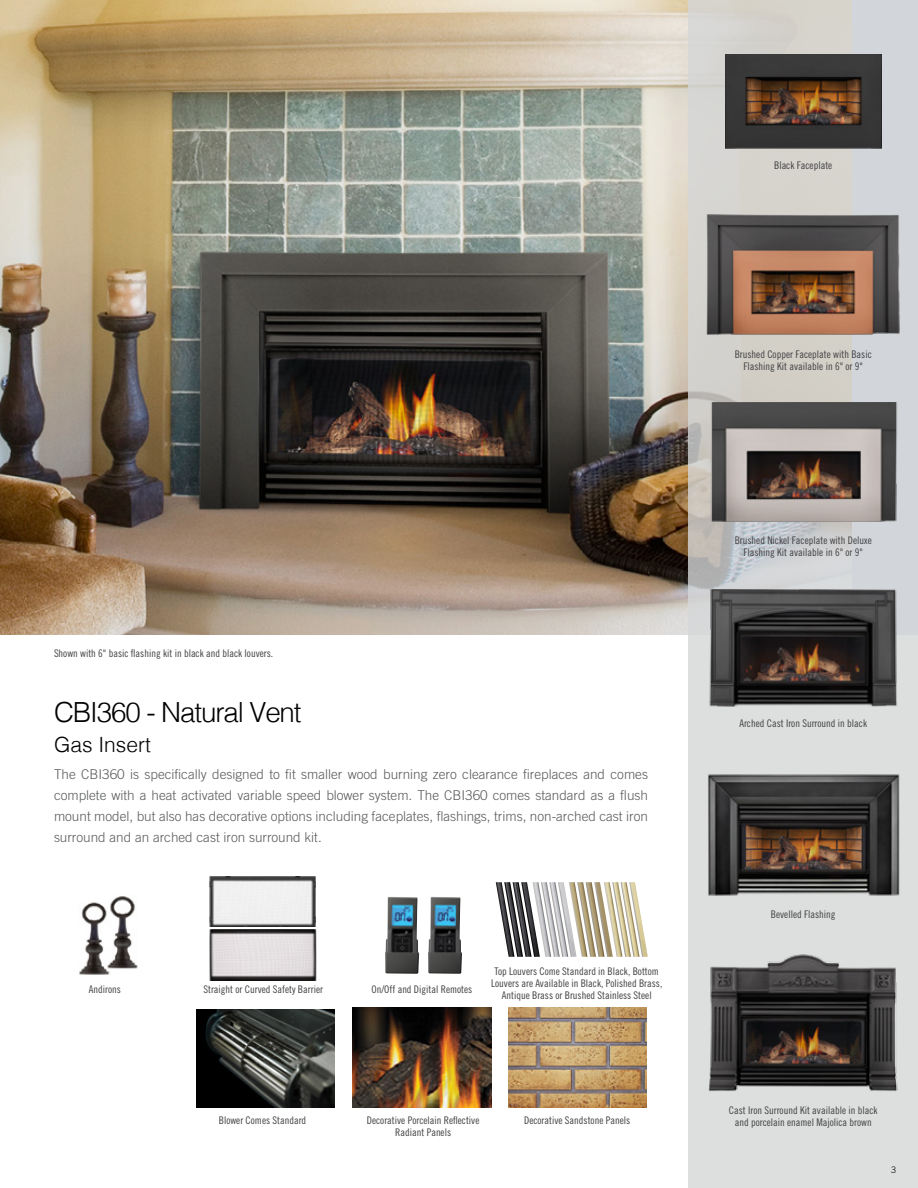
<style>
.page{position:relative;width:918px;height:1188px;background:#fff}
.page>*{position:absolute;margin:0;border:0;box-sizing:border-box;transform-origin:0 0}
.t1{font:300 27.75px "Helvetica";letter-spacing:-.04em;color:#000}
.t2{font:300 21px "Helvetica";color:#000}
.t3{font:300 13.5px/21px "Trade Gothic LT Std";color:#58595b;text-align:justify}
.t4{font:10.5px/12px "Trade Gothic LT Std Cn 18";color:#414042;text-align:center}
.t5{font:300 9px "Trade Gothic LT Std";color:#000}
</style>
<div class="page">
<img style="left:209px;top:876px;width:107px;height:51px">
<img style="left:210px;top:929px;width:106px;height:52px">
<img style="left:79px;top:896px;width:59px;height:79px">
<img style="left:613px;top:882px;width:35px;height:75px">
<img style="left:577px;top:882px;width:36px;height:75px">
<img style="left:540px;top:882px;width:37px;height:75px">
<img style="left:496px;top:882px;width:44px;height:75px">
<img style="left:0;top:0;width:688px;height:634px">
<img style="left:385px;top:897px;width:34px;height:77px">
<img style="left:428px;top:897px;width:34px;height:77px">
<img style="left:353px;top:1007px;width:138px;height:101px">
<img style="left:508px;top:1007px;width:138px;height:101px">
<img style="left:196px;top:1009px;width:138px;height:99px">
<svg style="left:688px;top:0;width:230px;height:1188px;background:#d5d6d5"></svg>
<img style="left:707px;top:590px;width:193px;height:118px">
<img style="left:707px;top:773px;width:193px;height:126px">
<img style="left:688px;top:926px;width:230px;height:195px">
<img style="left:725px;top:54px;width:156px;height:95px">
<img style="left:707px;top:215px;width:193px;height:120px">
<img style="left:707px;top:402px;width:193px;height:120px">
<p class="t4" style="left:774px;top:160px;width:60px">Black Faceplate</p>
<p class="t4" style="left:54px;top:647px;width:221px">Shown with 6" basic flashing kit in black and black louvers.</p>
<h1 class="t1" style="left:54px;top:689px;width:249px">CBI360 - Natural Vent</h1>
<h2 class="t2" style="left:54px;top:727px;width:98px">Gas Insert</h2>
<p class="t3" style="left:54px;top:764px;width:596px">The CBI360 is specifically designed to fit smaller wood burning zero clearance fireplaces and comes complete with a heat activated variable speed blower system. The CBI360 comes standard as a flush mount model, but also has decorative options including faceplates, flashings, trims, non-arched cast iron surround and an arched cast iron surround kit.</p>
<p class="t4" style="left:89px;top:983px;width:34px">Andirons</p>
<p class="t4" style="left:371px;top:983px;width:102px">On/Off and Digital Remotes</p>
<p class="t4" style="left:203px;top:983px;width:121px">Straight or Curved Safety Barrier</p>
<p class="t4" style="left:491px;top:965px;width:173px">Top Louvers Come Standard in Black, Bottom<br>Louvers are Available in Black, Polished Brass,<br>Antique Brass or Brushed Stainless Steel</p>
<p class="t4" style="left:219px;top:1114px;width:89px">Blower Comes Standard</p>
<p class="t4" style="left:367px;top:1114px;width:114px">Decorative Porcelain Reflective<br>Radiant Panels</p>
<p class="t4" style="left:524px;top:1114px;width:108px">Decorative Sandstone Panels</p>
<p class="t4" style="left:735px;top:348px;width:139px">Brushed Copper Faceplate with Basic<br>Flashing Kit available in 6" or 9"</p>
<p class="t4" style="left:735px;top:534px;width:139px">Brushed Nickel Faceplate with Deluxe<br>Flashing Kit available in 6" or 9"</p>
<p class="t4" style="left:739px;top:717px;width:129px">Arched Cast Iron Surround in black</p>
<p class="t4" style="left:771px;top:908px;width:66px">Bevelled Flashing</p>
<p class="t4" style="left:729px;top:1104px;width:150px">Cast Iron Surround Kit available in black and porcelain enamel Majolica brown</p>
<p class="t5" style="left:891px;top:1165px;width:7px">3</p>
</div>
